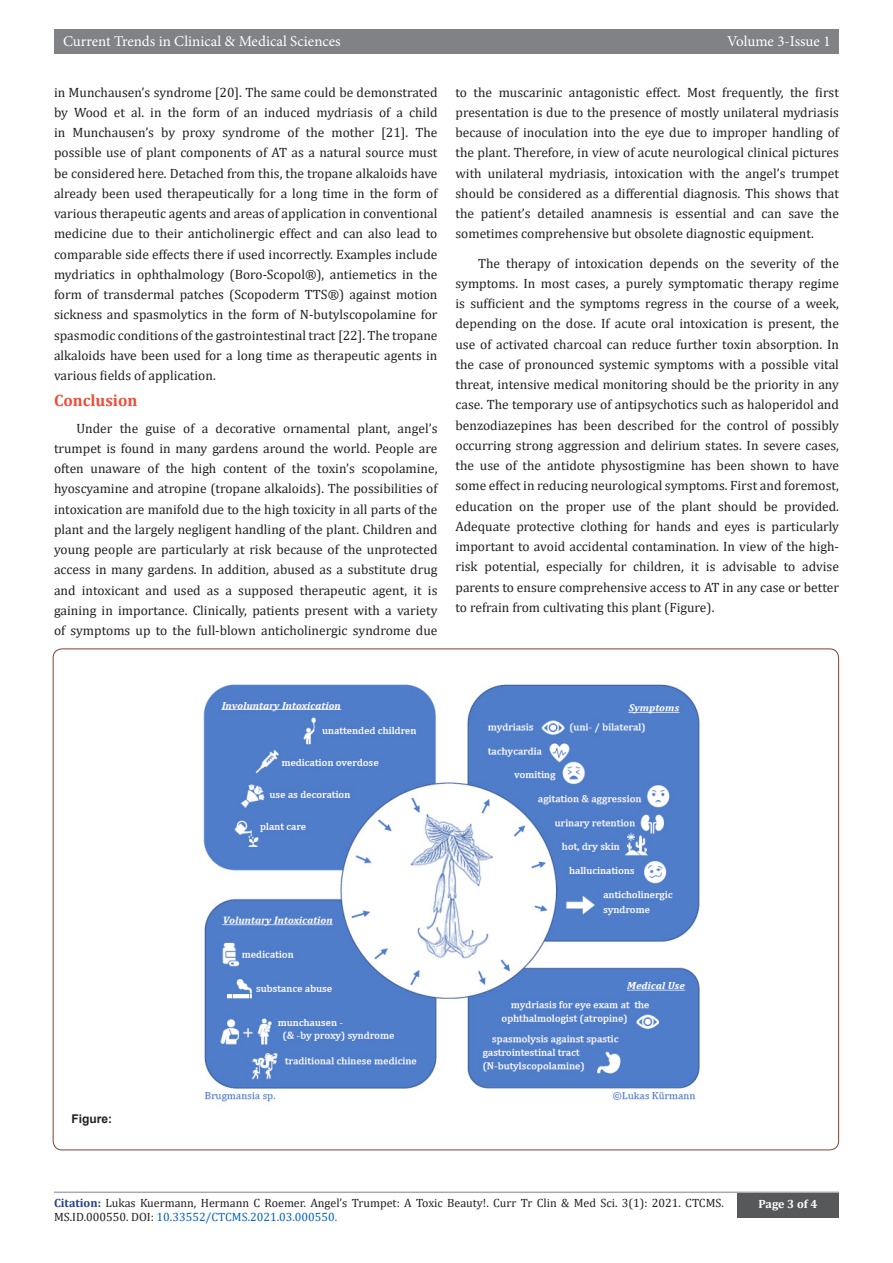
<style>
.page{position:relative;width:893px;height:1263px;background:#fff}
.page>*{position:absolute;margin:0;border:0;box-sizing:border-box;transform-origin:0 0}
.t1{font:700 16.5px "Cambria";color:#ef4c3a}
.t2{font:15px "Minion Pro";color:#fff}
.t3{font:13.5px/20.2px "Cambria";color:#231f20;text-align:justify}
.t4{font:12px/14.4px "Cambria";color:#231f20}
.t5{font:700 12px "Cambria";color:#fff}
.t6{font:700 12px "Arial";color:#231f20}
.s1{font-weight:700;color:#253f8e}
.s2{color:#0563c1}
</style>
<div class="page">
<hr style="left:54px;top:1191px;width:785px;height:2px;background:#a8a9ad">
<div style="left:54px;top:29px;width:785px;height:25px;background:#808285"></div>
<div style="left:737px;top:1193px;width:102px;height:24px;background:#57585a"></div>
<img style="left:203px;top:684px;width:497px;height:418px">
<p class="t2" style="left:63px;top:31px;width:279px">Current Trends in Clinical &amp; Medical Sciences</p>
<p class="t2" style="left:727px;top:31px;width:105px">Volume 3-Issue 1</p>
<p class="t3" style="left:54px;top:82px;width:385px">in Munchausen’s syndrome [20]. The same could be demonstrated by Wood et al. in the form of an induced mydriasis of a child in Munchausen’s by proxy syndrome of the mother [21]. The possible use of plant components of AT as a natural source must be considered here. Detached from this, the tropane alkaloids have already been used therapeutically for a long time in the form of various therapeutic agents and areas of application in conventional medicine due to their anticholinergic effect and can also lead to comparable side effects there if used incorrectly. Examples include mydriatics in ophthalmology (Boro-Scopol®), antiemetics in the form of transdermal patches (Scopoderm TTS®) against motion sickness and spasmolytics in the form of N-butylscopolamine for spasmodic conditions of the gastrointestinal tract [22]. The tropane alkaloids have been used for a long time as therapeutic agents in various fields of application.</p>
<p class="t1" style="left:54px;top:389px;width:85px">Conclusion</p>
<p class="t3" style="left:54px;top:418px;width:385px;text-indent:22px">Under the guise of a decorative ornamental plant, angel’s trumpet is found in many gardens around the world. People are often unaware of the high content of the toxin’s scopolamine, hyoscyamine and atropine (tropane alkaloids). The possibilities of intoxication are manifold due to the high toxicity in all parts of the plant and the largely negligent handling of the plant. Children and young people are particularly at risk because of the unprotected access in many gardens. In addition, abused as a substitute drug and intoxicant and used as a supposed therapeutic agent, it is gaining in importance. Clinically, patients present with a variety of symptoms up to the full-blown anticholinergic syndrome due</p>
<p class="t3" style="left:455px;top:82px;width:385px">to the muscarinic antagonistic effect. Most frequently, the first presentation is due to the presence of mostly unilateral mydriasis because of inoculation into the eye due to improper handling of the plant. Therefore, in view of acute neurological clinical pictures with unilateral mydriasis, intoxication with the angel’s trumpet should be considered as a differential diagnosis. This shows that the patient’s detailed anamnesis is essential and can save the sometimes comprehensive but obsolete diagnostic equipment.</p>
<p class="t3" style="left:455px;top:253px;width:385px;text-indent:22px">The therapy of intoxication depends on the severity of the symptoms. In most cases, a purely symptomatic therapy regime is sufficient and the symptoms regress in the course of a week, depending on the dose. If acute oral intoxication is present, the use of activated charcoal can reduce further toxin absorption. In the case of pronounced systemic symptoms with a possible vital threat, intensive medical monitoring should be the priority in any case. The temporary use of antipsychotics such as haloperidol and benzodiazepines has been described for the control of possibly occurring strong aggression and delirium states. In severe cases, the use of the antidote physostigmine has been shown to have some effect in reducing neurological symptoms. First and foremost, education on the proper use of the plant should be provided.<br>Adequate protective clothing for hands and eyes is particularly important to avoid accidental contamination. In view of the high&shy;risk potential, especially for children, it is advisable to advise parents to ensure comprehensive access to AT in any case or better to refrain from cultivating this plant (Figure).</p>
<p class="t6" style="left:72px;top:1110px;width:42px">Figure:</p>
<p class="t4" style="left:54px;top:1195px;width:671px"><span class="s1">Citation:</span> Lukas Kuermann, Hermann C Roemer. Angel’s Trumpet: A Toxic Beauty!. Curr Tr Clin &amp; Med Sci. 3(1): 2021. CTCMS.<br>MS.ID.000550. DOI: <span class="s2">10.33552/CTCMS.2021.03.000550.</span></p>
<p class="t5" style="left:758px;top:1196px;width:60px">Page 3 of 4</p>
</div>
